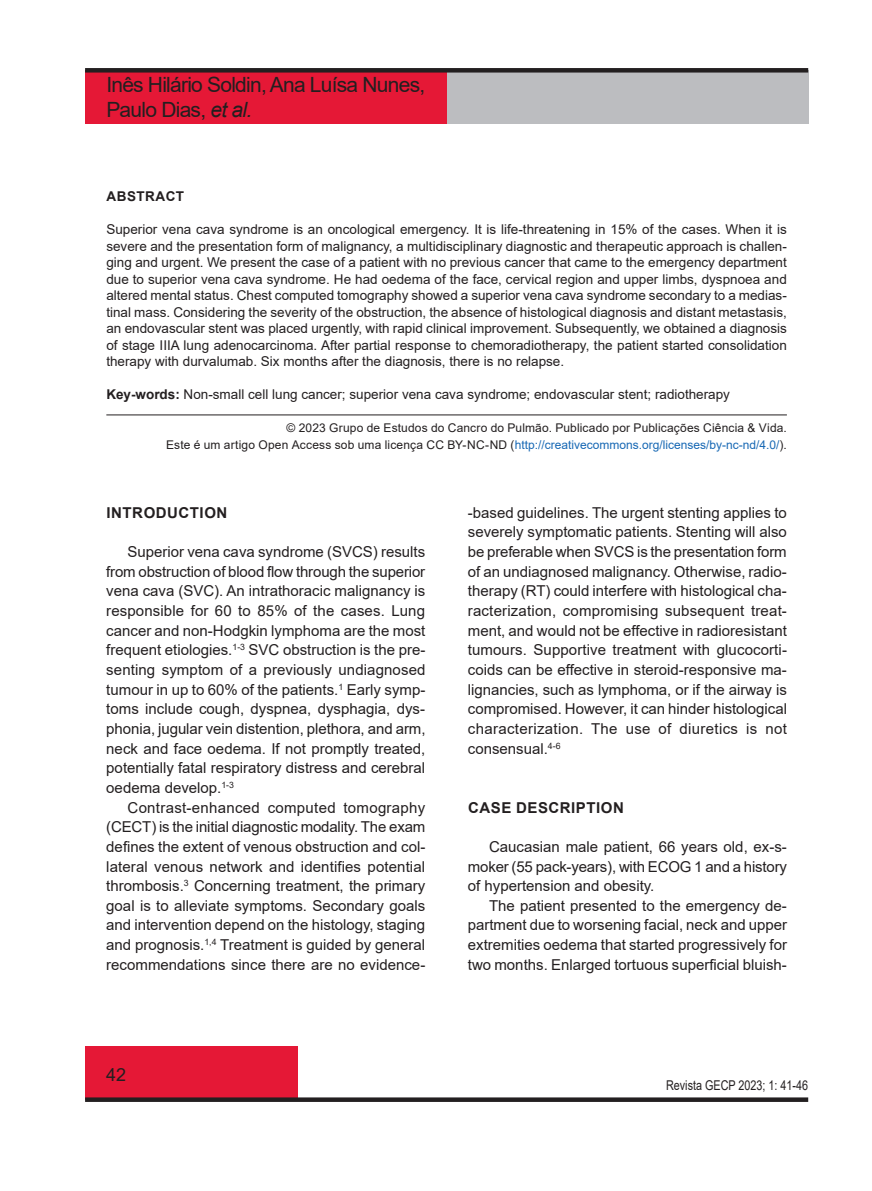
<style>
.page{position:relative;width:872px;height:1191px;background:#fff}
.page>*{position:absolute;margin:0;border:0;box-sizing:border-box;transform-origin:0 0}
.t1{font:21px/25.2px "Arial";letter-spacing:-.035em;color:#231f20}
.t2{font:18px "Arial";color:#231f20}
.t3{font:15px/19.6px "Arial";color:#231f20;text-align:justify}
.t4{font:700 15px "Arial";letter-spacing:.035em;color:#231f20}
.t5{font:13.5px/16.5px "Arial";color:#231f20;text-align:justify}
.t6{font:13.5px "Arial";color:#231f20;scale:.8 1}
.t7{font:700 13.5px "Arial";letter-spacing:.035em;color:#231f20}
.t8{font:12px/16.5px "Arial";letter-spacing:.01em;color:#231f20;text-align:right}
.s1{font-style:italic}
.s2{font-weight:700}
.s3{color:#1768b4}
</style>
<div class="page">
<div style="left:85px;top:1046px;width:213px;height:53px;background:#e51836"></div>
<div style="left:85px;top:70px;width:723px;height:53px;background:#bcbdc0"></div>
<div style="left:85px;top:1097px;width:723px;height:5px;background:#231f20"></div>
<div style="left:85px;top:70px;width:361px;height:53px;background:#e51836"></div>
<hr style="left:106px;top:414px;width:681px;height:1px;background:#231f20">
<div style="left:85px;top:68px;width:723px;height:5px;background:#231f20"></div>
<h1 class="t1" style="left:106px;top:72px;width:320px">Inês Hilário Soldin, Ana Luísa Nunes,<br>Paulo Dias, <span class="s1">et al.</span></h1>
<p class="t7" style="left:107px;top:187px;width:79px">ABSTRACT</p>
<p class="t5" style="left:106px;top:221px;width:682px">Superior vena cava syndrome is an oncological emergency. It is life-threatening in 15% of the cases. When it is severe and the presentation form of malignancy, a multidisciplinary diagnostic and therapeutic approach is challen&shy;ging and urgent. We present the case of a patient with no previous cancer that came to the emergency department due to superior vena cava syndrome. He had oedema of the face, cervical region and upper limbs, dyspnoea and altered mental status. Chest computed tomography showed a superior vena cava syndrome secondary to a medias&shy;tinal mass. Considering the severity of the obstruction, the absence of histological diagnosis and distant metastasis, an endovascular stent was placed urgently, with rapid clinical improvement. Subsequently, we obtained a diagnosis of stage IIIA lung adenocarcinoma. After partial response to chemoradiotherapy, the patient started consolidation therapy with durvalumab. Six months after the diagnosis, there is no relapse.</p>
<p class="t5" style="left:106px;top:386px;width:625px"><span class="s2">Key-words:</span> Non-small cell lung cancer; superior vena cava syndrome; endovascular stent; radiotherapy</p>
<p class="t8" style="left:166px;top:420px;width:622px">© 2023 Grupo de Estudos do Cancro do Pulmão. Publicado por Publicações Ciência &amp; Vida.<br>Este é um artigo Open Access sob uma licença CC BY-NC-ND (<span class="s3">http://creativecommons.org/licenses/by-nc-nd/4.0/</span>).</p>
<p class="t4" style="left:107px;top:502px;width:122px">INTRODUCTION</p>
<p class="t3" style="left:106px;top:542px;width:321px;text-indent:21px">Superior vena cava syndrome (SVCS) results from obstruction of blood flow through the superior vena cava (SVC). An intrathoracic malignancy is responsible for 60 to 85% of the cases. Lung cancer and non-Hodgkin lymphoma are the most frequent etiologies.<sup>1-3</sup> SVC obstruction is the pre&shy;senting symptom of a previously undiagnosed tumour in up to 60% of the patients.<sup>1</sup> Early symp&shy;toms include cough, dyspnea, dysphagia, dys&shy;phonia, jugular vein distention, plethora, and arm, neck and face oedema. If not promptly treated, potentially fatal respiratory distress and cerebral oedema develop.<sup>1-3</sup></p>
<p class="t3" style="left:106px;top:797px;width:320px;text-indent:21px">Contrast-enhanced computed tomography (CECT) is the initial diagnostic modality. The exam defines the extent of venous obstruction and col&shy;lateral venous network and identifies potential thrombosis.<sup>3</sup> Concerning treatment, the primary goal is to alleviate symptoms. Secondary goals and intervention depend on the histology, staging and prognosis.<sup>1,4</sup> Treatment is guided by general recommendations since there are no evidence-</p>
<p class="t2" style="left:106px;top:1062px;width:22px">42</p>
<p class="t3" style="left:468px;top:502px;width:321px">-based guidelines. The urgent stenting applies to severely symptomatic patients. Stenting will also be preferable when SVCS is the presentation form of an undiagnosed malignancy. Otherwise, radio&shy;therapy (RT) could interfere with histological cha&shy;racterization, compromising subsequent treat&shy;ment, and would not be effective in radioresistant tumours. Supportive treatment with glucocorti&shy;coids can be effective in steroid-responsive ma&shy;lignancies, such as lymphoma, or if the airway is compromised. However, it can hinder histological characterization. The use of diuretics is not consensual.<sup>4-6</sup></p>
<p class="t4" style="left:468px;top:796px;width:157px">CASE DESCRIPTION</p>
<p class="t3" style="left:468px;top:836px;width:321px;text-indent:21px">Caucasian male patient, 66 years old, ex-s&shy;moker (55 pack-years), with ECOG 1 and a history of hypertension and obesity.</p>
<p class="t3" style="left:468px;top:895px;width:321px;text-indent:21px">The patient presented to the emergency de&shy;partment due to worsening facial, neck and upper extremities oedema that started progressively for two months. Enlarged tortuous superficial bluish-</p>
<p class="t6" style="left:666px;top:1076px;width:179px">Revista GECP 2023; 1: 41-46</p>
</div>
